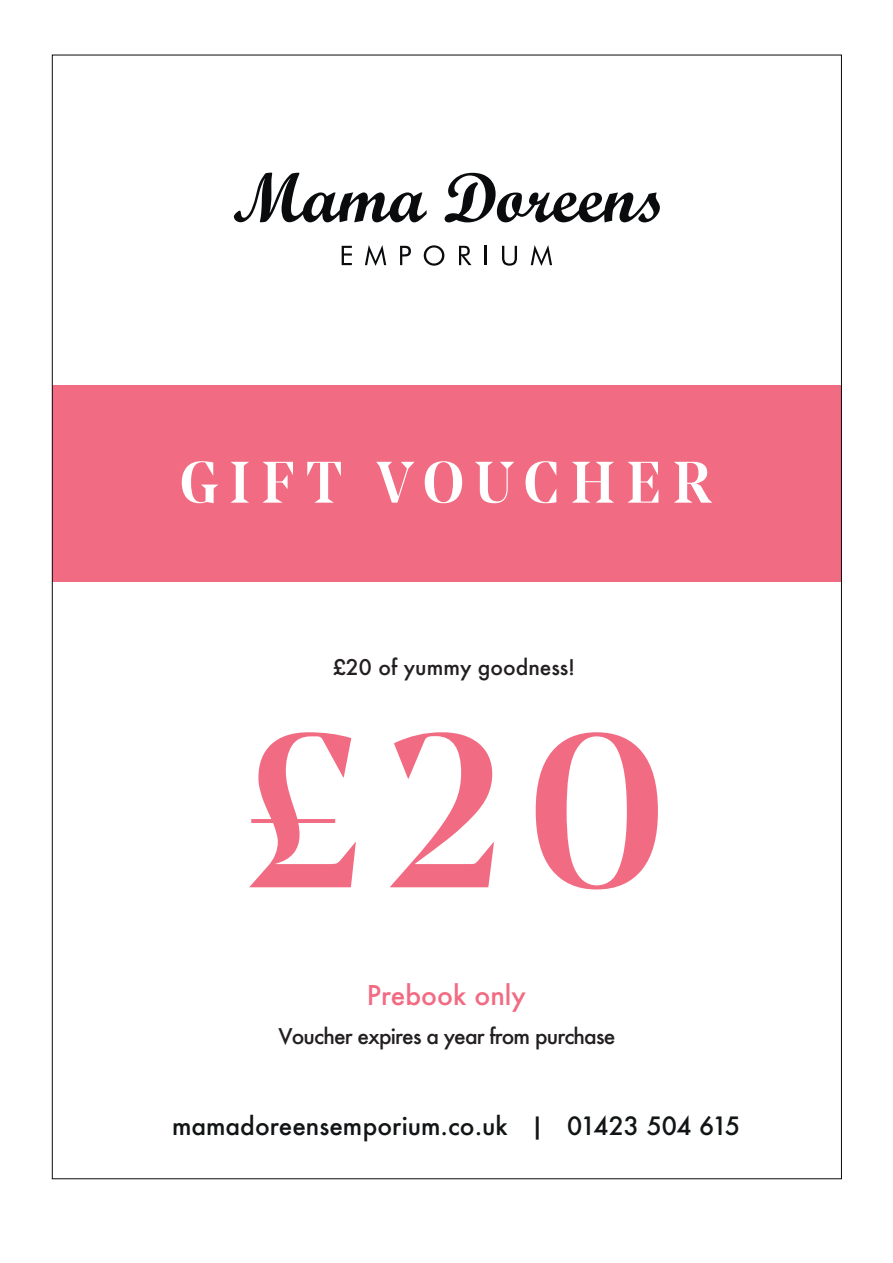
<style>
.page{position:relative;width:893px;height:1263px;background:#fff}
.page>*{position:absolute;margin:0;border:0;box-sizing:border-box;transform-origin:0 0}
.t1{font:500 217.5px "Noe Display";color:#f16c83}
.t2{font:500 58.05px "Noe Display";letter-spacing:.2em;color:#fff}
.t3{font:500 26.55px "Futura";color:#f16c83}
.t4{font:500 24.6px "Futura";color:#121516}
.t5{font:500 21px "Futura";letter-spacing:-.04em;color:#231f20}
.t6{font:500 21px "Futura";color:#231f20}
</style>
<div class="page">
<svg style="left:234px;top:173px;width:193px;height:49px"></svg>
<svg style="left:445px;top:173px;width:215px;height:49px"></svg>
<svg style="left:342px;top:246px;width:10px;height:19px"></svg>
<svg style="left:365px;top:245px;width:21px;height:21px"></svg>
<svg style="left:400px;top:246px;width:11px;height:19px"></svg>
<svg style="left:424px;top:245px;width:20px;height:21px"></svg>
<svg style="left:459px;top:246px;width:12px;height:19px"></svg>
<hr style="left:484px;top:246px;width:3px;height:19px;background:#090b0d">
<svg style="left:502px;top:246px;width:15px;height:20px"></svg>
<svg style="left:531px;top:245px;width:21px;height:21px"></svg>
<div style="left:52px;top:386px;width:789px;height:196px;background:#f16c83"></div>
<h2 class="t2" style="left:180px;top:446px;width:533px">GIFT VOUCHER</h2>
<p class="t6" style="left:333px;top:653px;width:244px">£20 of yummy goodness!</p>
<h1 class="t1" style="left:244px;top:674px;width:425px">£20</h1>
<p class="t3" style="left:367px;top:977px;width:160px">Prebook only</p>
<p class="t5" style="left:278px;top:1022px;width:338px">Voucher expires a year from purchase</p>
<p class="t4" style="left:172px;top:1108px;width:570px">mamadoreensemporium.co.uk | 01423 504 615</p>
</div>
